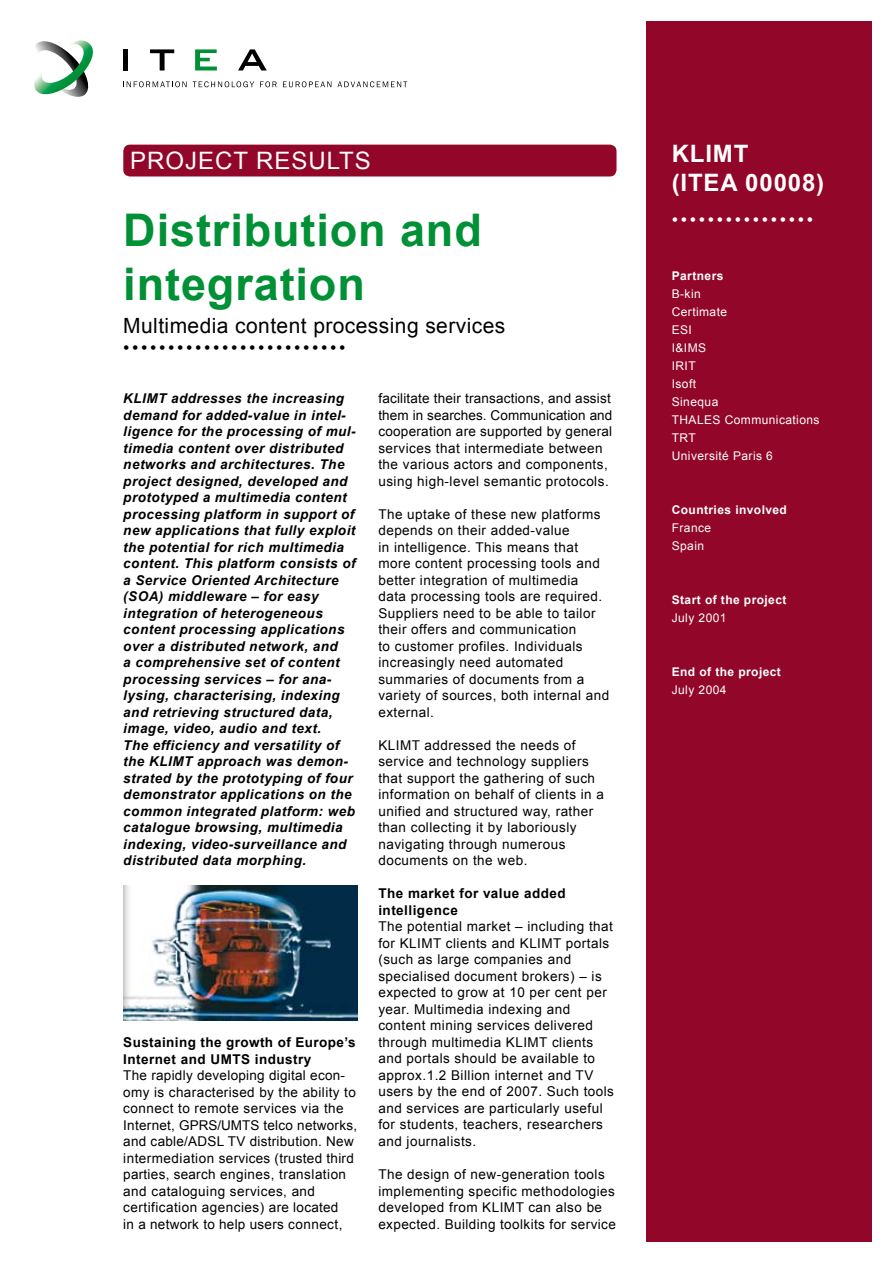
<style>
.page{position:relative;width:893px;height:1263px;background:#fff}
.page>*{position:absolute;margin:0;border:0;box-sizing:border-box;transform-origin:0 0}
.t1{font:700 45px/54px "Arial";letter-spacing:.02em;color:#009036}
.t2{font:700 24px/28.8px "Arial";letter-spacing:.035em;color:#fff}
.t3{font:24px "Arial";letter-spacing:.04em;color:#fff}
.t4{font:21px "Arial";letter-spacing:.02em;color:#000}
.t5{font:18px "Arial";color:#000}
.t6{font:18px "Arial";color:#fff}
.t7{font:13.5px/16.5px "Arial";letter-spacing:.035em;color:#000}
.t8{font:italic 700 13.5px/16.5px "Arial";letter-spacing:.035em;color:#000}
.t9{font:700 13.5px/16.5px "Arial";letter-spacing:.035em;color:#000}
.t10{font:12px/18px "Arial";letter-spacing:.035em;color:#fff}
.t11{font:700 12px "Arial";letter-spacing:.035em;color:#fff}
</style>
<div class="page">
<div style="left:646px;top:21px;width:226px;height:1221px;background:#920629"></div>
<div style="left:123px;top:145px;width:493px;height:31px;background:#920629;border-radius:7px"></div>
<svg style="left:123px;top:81px;width:64px;height:6px"></svg>
<svg style="left:193px;top:81px;width:61px;height:6px"></svg>
<svg style="left:260px;top:81px;width:17px;height:6px"></svg>
<svg style="left:283px;top:81px;width:48px;height:6px"></svg>
<svg style="left:337px;top:81px;width:70px;height:6px"></svg>
<div style="left:123px;top:49px;width:5px;height:21px;background:#000"></div>
<svg style="left:150px;top:49px;width:24px;height:21px"></svg>
<svg style="left:238px;top:49px;width:29px;height:21px"></svg>
<svg style="left:195px;top:49px;width:22px;height:21px"></svg>
<svg style="left:34px;top:40px;width:59px;height:57px"></svg>
<img style="left:124px;top:885px;width:234px;height:135px">
<h2 class="t3" style="left:130px;top:145px;width:242px">PROJECT RESULTS</h2>
<h1 class="t1" style="left:123px;top:205px;width:360px">Distribution and integration</h1>
<h3 class="t4" style="left:123px;top:311px;width:383px">Multimedia content processing services</h3>
<h3 class="t5" style="left:123px;top:336px;width:224px">•••••••••••••••••••••••••</h3>
<p class="t8" style="left:123px;top:391px;width:234px">KLIMT addresses the increasing demand for added-value in intel&shy;ligence for the processing of mul&shy;timedia content over distributed networks and architectures. The project designed, developed and prototyped a multimedia content processing platform in support of new applications that fully exploit the potential for rich multimedia content. This platform consists of a Service Oriented Architecture (SOA) middleware – for easy integration of heterogeneous content processing applications over a distributed network, and<br>a comprehensive set of content processing services – for ana&shy;lysing, characterising, indexing and retrieving structured data, image, video, audio and text.<br>The efficiency and versatility of the KLIMT approach was demon&shy;strated by the prototyping of four demonstrator applications on the common integrated platform: web catalogue browsing, multimedia indexing, video-surveillance and distributed data morphing.</p>
<p class="t9" style="left:123px;top:1034px;width:234px">Sustaining the growth of Europe’s<br>Internet and UMTS industry</p>
<p class="t7" style="left:123px;top:1067px;width:235px">The rapidly developing digital econ&shy;omy is characterised by the ability to connect to remote services via the Internet, GPRS/UMTS telco networks, and cable/ADSL TV distribution. New intermediation services (trusted third parties, search engines, translation and cataloguing services, and certification agencies) are located<br>in a network to help users connect,</p>
<p class="t7" style="left:378px;top:391px;width:236px">facilitate their transactions, and assist them in searches. Communication and cooperation are supported by general services that intermediate between the various actors and components, using high-level semantic protocols.</p>
<p class="t7" style="left:378px;top:506px;width:232px">The uptake of these new platforms depends on their added-value<br>in intelligence. This means that more content processing tools and better integration of multimedia data processing tools are required.<br>Suppliers need to be able to tailor their offers and communication<br>to customer profiles. Individuals increasingly need automated summaries of documents from a variety of sources, both internal and external.</p>
<p class="t7" style="left:378px;top:737px;width:227px">KLIMT addressed the needs of service and technology suppliers that support the gathering of such information on behalf of clients in a unified and structured way, rather than collecting it by laboriously navigating through numerous documents on the web.</p>
<p class="t9" style="left:378px;top:886px;width:189px">The market for value added intelligence</p>
<p class="t7" style="left:378px;top:919px;width:237px">The potential market – including that for KLIMT clients and KLIMT portals (such as large companies and specialised document brokers) – is expected to grow at 10 per cent per year. Multimedia indexing and content mining services delivered through multimedia KLIMT clients and portals should be available to approx.1.2 Billion internet and TV users by the end of 2007. Such tools and services are particularly useful for students, teachers, researchers and journalists.</p>
<p class="t7" style="left:378px;top:1166px;width:239px">The design of new-generation tools implementing specific methodologies developed from KLIMT can also be expected. Building toolkits for service</p>
<h2 class="t2" style="left:672px;top:140px;width:154px">KLIMT<br>(ITEA 00008)</h2>
<h3 class="t6" style="left:672px;top:208px;width:143px">••••••••••••••••</h3>
<p class="t11" style="left:672px;top:268px;width:53px">Partners</p>
<p class="t10" style="left:672px;top:285px;width:149px">B-kin<br>Certimate<br>ESI<br>I&amp;IMS<br>IRIT<br>Isoft<br>Sinequa<br>THALES Communications<br>TRT<br>Université Paris 6</p>
<p class="t11" style="left:672px;top:502px;width:117px">Countries involved</p>
<p class="t10" style="left:672px;top:519px;width:41px">France<br>Spain</p>
<p class="t11" style="left:672px;top:592px;width:116px">Start of the project</p>
<p class="t10" style="left:672px;top:609px;width:56px">July 2001</p>
<p class="t11" style="left:672px;top:664px;width:111px">End of the project</p>
<p class="t10" style="left:672px;top:681px;width:56px">July 2004</p>
</div>
